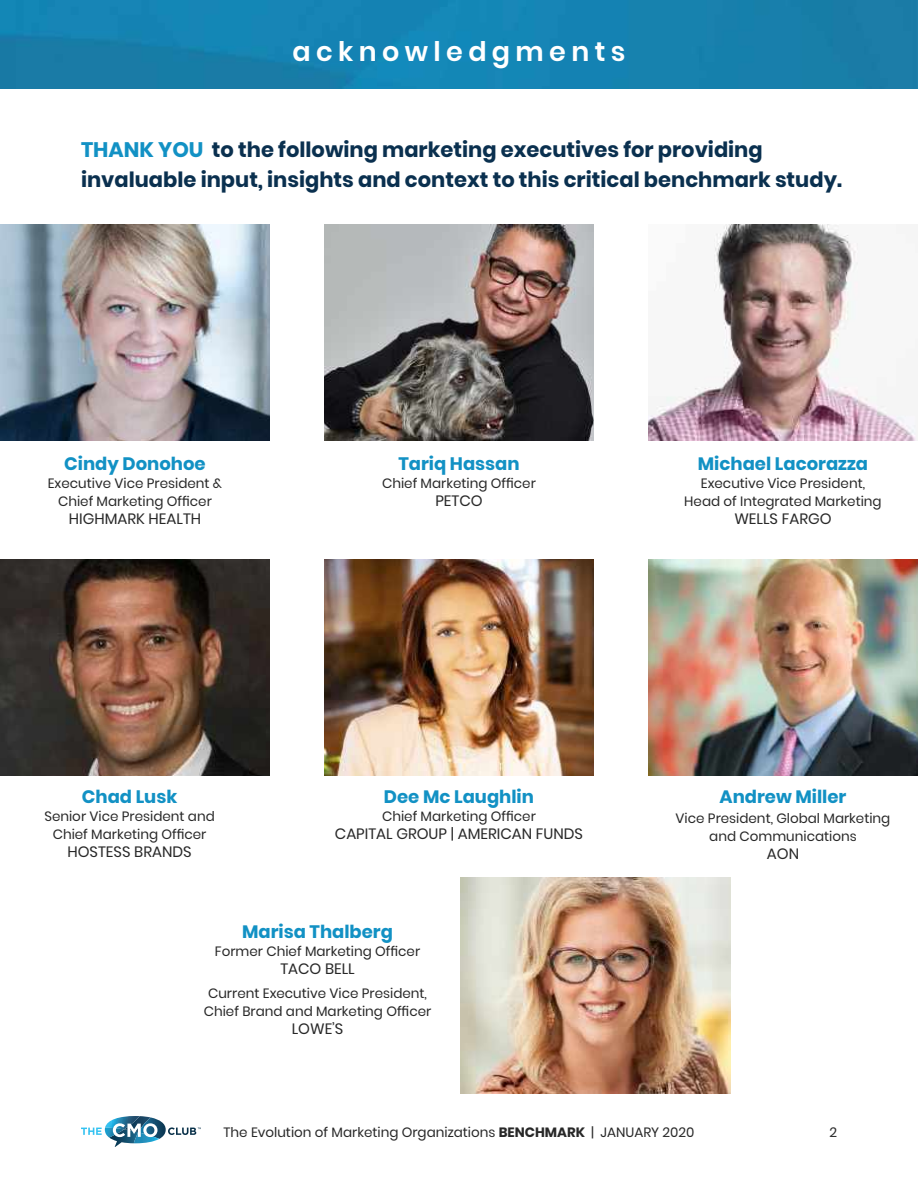
<style>
.page{position:relative;width:918px;height:1188px;background:#fff}
.page>*{position:absolute;margin:0;border:0;box-sizing:border-box;transform-origin:0 0}
.t1{font:600 27px "Poppins";letter-spacing:.2em;color:#fff}
.t2{font:700 21px/30px "Poppins";color:#0a304f}
.t3{font:700 18px "Poppins";color:#1291c4}
.t4{font:15px "Poppins";color:#282828}
.t5{font:13.5px/18px "Poppins";color:#282828;text-align:center}
.s1{color:#1291c4}
.s2{font-weight:700}
</style>
<div class="page">
<svg style="left:168px;top:1127px;width:33px;height:8px"></svg>
<img style="left:157px;top:1119px;width:9px;height:20px">
<img style="left:157px;top:1132px;width:2px;height:8px">
<svg style="left:81px;top:1116px;width:76px;height:31px"></svg>
<img style="left:0;top:225px;width:270px;height:216px">
<img style="left:648px;top:225px;width:269px;height:216px">
<img style="left:324px;top:225px;width:270px;height:216px">
<img style="left:324px;top:559px;width:270px;height:216px">
<img style="left:0;top:559px;width:270px;height:216px">
<img style="left:648px;top:559px;width:270px;height:216px">
<img style="left:0;top:0;width:918px;height:89px">
<img style="left:461px;top:878px;width:270px;height:216px">
<h1 class="t1" style="left:292px;top:36px;width:335px">acknowledgments</h1>
<h2 class="t2" style="left:81px;top:135px;width:762px"><span class="s1">THANK YOU</span> to the following marketing executives for providing invaluable input, insights and context to this critical benchmark study.</h2>
<h3 class="t3" style="left:64px;top:453px;width:143px">Cindy Donohoe</h3>
<p class="t5" style="left:48px;top:474px;width:176px">Executive Vice President &amp;<br>Chief Marketing Officer</p>
<p class="t4" style="left:69px;top:510px;width:134px">HIGHMARK HEALTH</p>
<h3 class="t3" style="left:398px;top:453px;width:123px">Tariq Hassan</h3>
<p class="t5" style="left:382px;top:474px;width:155px">Chief Marketing Officer</p>
<p class="t4" style="left:435px;top:492px;width:49px">PETCO</p>
<h3 class="t3" style="left:698px;top:453px;width:172px">Michael Lacorazza</h3>
<p class="t5" style="left:684px;top:474px;width:199px">Executive Vice President,<br>Head of Integrated Marketing</p>
<p class="t4" style="left:734px;top:510px;width:99px">WELLS FARGO</p>
<h3 class="t3" style="left:82px;top:786px;width:97px">Chad Lusk</h3>
<p class="t5" style="left:44px;top:807px;width:172px">Senior Vice President and<br>Chief Marketing Officer</p>
<p class="t4" style="left:67px;top:843px;width:126px">HOSTESS BRANDS</p>
<h3 class="t3" style="left:384px;top:786px;width:152px">Dee Mc Laughlin</h3>
<p class="t5" style="left:382px;top:807px;width:155px">Chief Marketing Officer</p>
<p class="t4" style="left:335px;top:825px;width:250px">CAPITAL GROUP | AMERICAN FUNDS</p>
<h3 class="t3" style="left:242px;top:921px;width:152px">Marisa Thalberg</h3>
<p class="t5" style="left:215px;top:942px;width:207px">Former Chief Marketing Officer</p>
<p class="t4" style="left:280px;top:960px;width:76px">TACO BELL</p>
<p class="t5" style="left:204px;top:985px;width:229px">Current Executive Vice President,<br>Chief Brand and Marketing Officer</p>
<p class="t4" style="left:292px;top:1020px;width:53px">LOWE’S</p>
<h3 class="t3" style="left:720px;top:786px;width:128px">Andrew Miller</h3>
<p class="t5" style="left:676px;top:809px;width:216px">Vice President, Global Marketing and Communications</p>
<p class="t4" style="left:767px;top:845px;width:34px">AON</p>
<p class="t5" style="left:224px;top:1123px;width:472px">The Evolution of Marketing Organizations <span class="s2">BENCHMARK</span> | JANUARY 2020</p>
<p class="t5" style="left:829px;top:1123px;width:9px">2</p>
</div>
